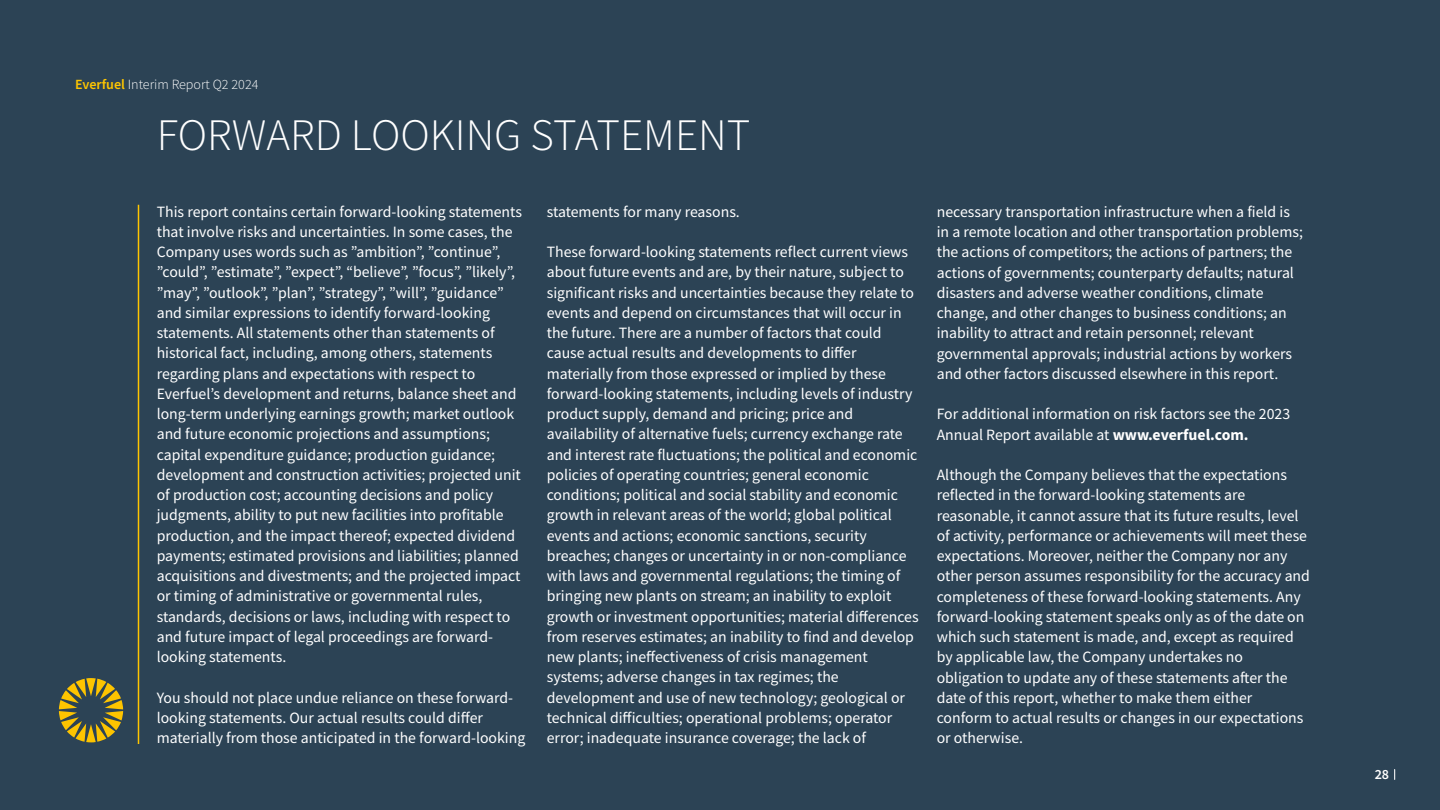
<style>
.page{position:relative;width:1440px;height:810px;background:#2c4355}
.page>*{position:absolute;margin:0;border:0;box-sizing:border-box;transform-origin:0 0}
.t1{font:300 45px "Source Sans Pro";color:#fff}
.t2{font:15.75px/20.2px "Source Sans Pro";color:#fff}
.t3{font:300 14.1px "Source Sans Pro";color:#fff}
.t4{font:600 14.1px "Source Sans Pro";color:#fff}
.s1{font-weight:600;color:#fec500}
.s2{font-weight:700}
</style>
<div class="page">
<hr style="left:138px;top:205px;width:1px;height:539px;background:#fec500">
<svg style="left:59px;top:678px;width:64px;height:64px"></svg>
<p class="t3" style="left:75px;top:76px;width:185px"><span class="s1">Everfuel</span> Interim Report Q2 2024</p>
<h1 class="t1" style="left:157px;top:107px;width:595px">FORWARD LOOKING STATEMENT</h1>
<p class="t2" style="left:157px;top:201px;width:367px">This report contains certain forward-looking statements that involve risks and uncertainties. In some cases, the Company uses words such as ”ambition”, ”continue”, ”could”, ”estimate”, ”expect”, “believe”, ”focus”, ”likely”, ”may”, ”outlook”, ”plan”, ”strategy”, ”will”, ”guidance” and similar expressions to identify forward-looking statements. All statements other than statements of historical fact, including, among others, statements regarding plans and expectations with respect to Everfuel’s development and returns, balance sheet and long-term underlying earnings growth; market outlook and future economic projections and assumptions; capital expenditure guidance; production guidance; development and construction activities; projected unit of production cost; accounting decisions and policy judgments, ability to put new facilities into profitable production, and the impact thereof; expected dividend payments; estimated provisions and liabilities; planned acquisitions and divestments; and the projected impact or timing of administrative or governmental rules, standards, decisions or laws, including with respect to and future impact of legal proceedings are forward&shy;looking statements.</p>
<p class="t2" style="left:157px;top:687px;width:370px">You should not place undue reliance on these forward&shy;looking statements. Our actual results could differ materially from those anticipated in the forward-looking</p>
<p class="t2" style="left:547px;top:201px;width:195px">statements for many reasons.</p>
<p class="t2" style="left:547px;top:242px;width:373px">These forward-looking statements reflect current views about future events and are, by their nature, subject to significant risks and uncertainties because they relate to events and depend on circumstances that will occur in the future. There are a number of factors that could cause actual results and developments to differ materially from those expressed or implied by these forward-looking statements, including levels of industry product supply, demand and pricing; price and availability of alternative fuels; currency exchange rate and interest rate fluctuations; the political and economic policies of operating countries; general economic conditions; political and social stability and economic growth in relevant areas of the world; global political events and actions; economic sanctions, security breaches; changes or uncertainty in or non-compliance with laws and governmental regulations; the timing of bringing new plants on stream; an inability to exploit growth or investment opportunities; material differences from reserves estimates; an inability to find and develop new plants; ineffectiveness of crisis management systems; adverse changes in tax regimes; the development and use of new technology; geological or technical difficulties; operational problems; operator error; inadequate insurance coverage; the lack of</p>
<p class="t2" style="left:937px;top:201px;width:368px">necessary transportation infrastructure when a field is in a remote location and other transportation problems; the actions of competitors; the actions of partners; the actions of governments; counterparty defaults; natural disasters and adverse weather conditions, climate change, and other changes to business conditions; an inability to attract and retain personnel; relevant governmental approvals; industrial actions by workers and other factors discussed elsewhere in this report.</p>
<p class="t2" style="left:937px;top:404px;width:355px">For additional information on risk factors see the 2023<br>Annual Report available at <span class="s2">www.everfuel.com.</span></p>
<p class="t2" style="left:937px;top:465px;width:375px">Although the Company believes that the expectations reflected in the forward-looking statements are reasonable, it cannot assure that its future results, level of activity, performance or achievements will meet these expectations. Moreover, neither the Company nor any other person assumes responsibility for the accuracy and completeness of these forward-looking statements. Any forward-looking statement speaks only as of the date on which such statement is made, and, except as required by applicable law, the Company undertakes no obligation to update any of these statements after the date of this report, whether to make them either conform to actual results or changes in our expectations or otherwise.</p>
<p class="t4" style="left:1375px;top:765px;width:16px">28</p>
</div>
